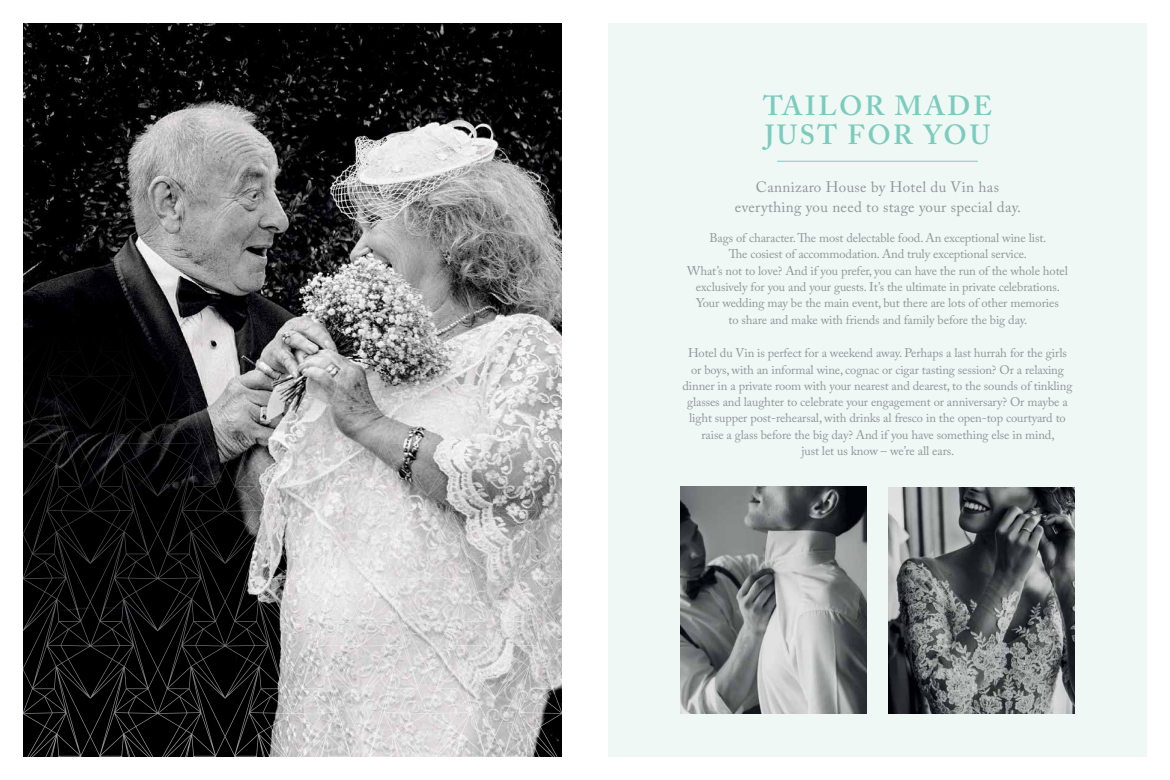
<style>
.page{position:relative;width:1170px;height:780px;background:#fff}
.page>*{position:absolute;margin:0;border:0;box-sizing:border-box;transform-origin:0 0}
.t1{font:600 27.5px/28.8px "Adobe Caslon Pro";letter-spacing:.09em;color:#7cccbd}
.t2{font:15px/20px "Adobe Caslon Pro";letter-spacing:.02em;color:#939598;text-align:center}
.t3{font:12.5px/16.2px "Adobe Caslon Pro";letter-spacing:-.01em;color:#939598;text-align:center}
</style>
<div class="page">
<div style="left:608px;top:23px;width:538px;height:733px;background:#eff8f5"></div>
<img style="left:23px;top:23px;width:539px;height:261px">
<svg style="left:23px;top:284px;width:539px;height:473px;background:#737373"></svg>
<svg style="left:484px;top:284px;width:21px;height:10px"></svg>
<hr style="left:777px;top:161px;width:200px;height:1px;background:#7cccbd">
<img style="left:680px;top:487px;width:186px;height:226px">
<img style="left:888px;top:487px;width:186px;height:226px">
<h1 class="t1" style="left:763px;top:91px;width:230px">TAILOR MADE<br>JUST FOR YOU</h1>
<p class="t2" style="left:735px;top:177px;width:287px">Cannizaro House by Hotel du Vin has everything you need to stage your special day.</p>
<p class="t3" style="left:687px;top:230px;width:382px">Bags of character. The most delectable food. An exceptional wine list.<br>The cosiest of accommodation. And truly exceptional service.<br>What’s not to love? And if you prefer, you can have the run of the whole hotel exclusively for you and your guests. It’s the ultimate in private celebrations.<br>Your wedding may be the main event, but there are lots of other memories<br>to share and make with friends and family before the big day.</p>
<p class="t3" style="left:682px;top:345px;width:391px">Hotel du Vin is perfect for a weekend away. Perhaps a last hurrah for the girls or boys, with an informal wine, cognac or cigar tasting session? Or a relaxing dinner in a private room with your nearest and dearest, to the sounds of tinkling glasses and laughter to celebrate your engagement or anniversary? Or maybe a light supper post-rehearsal, with drinks al fresco in the open-top courtyard to raise a glass before the big day? And if you have something else in mind,<br>just let us know – we’re all ears.</p>
</div>
